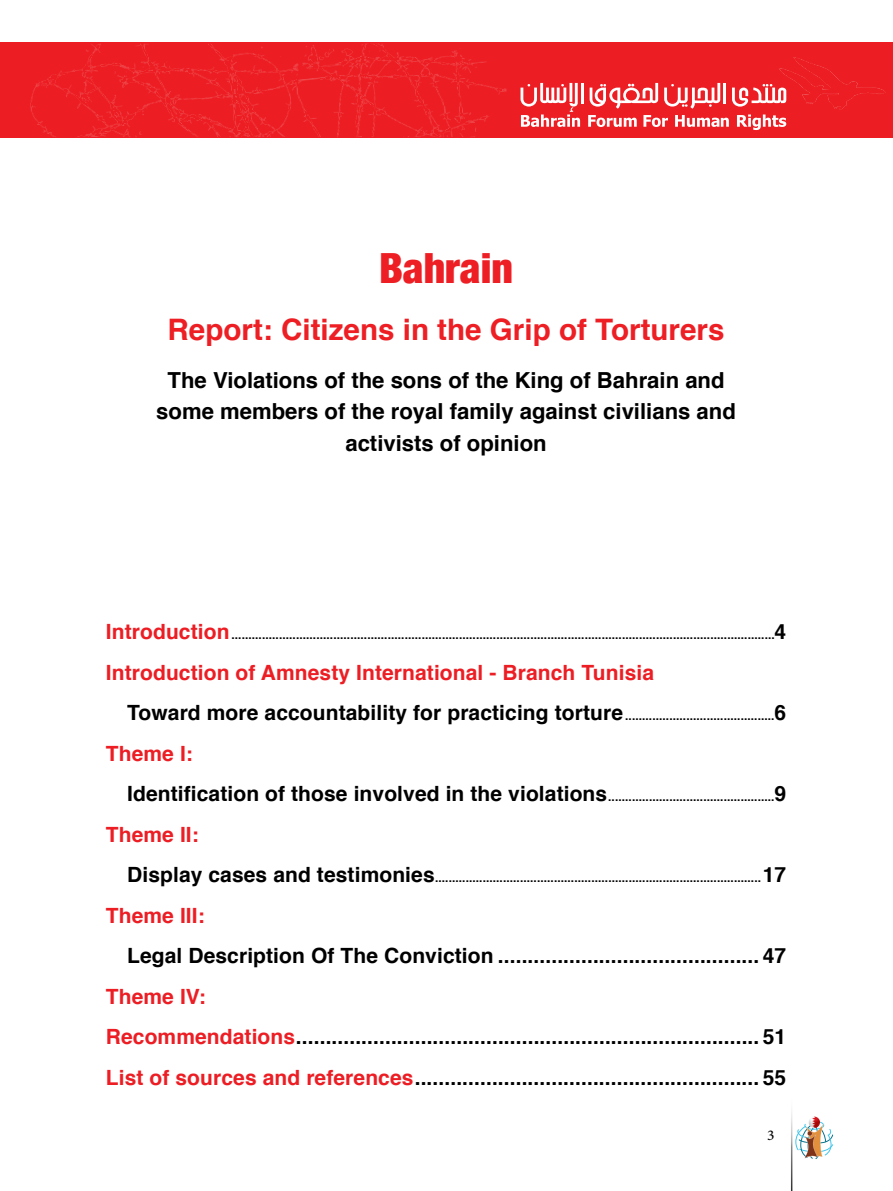
<style>
.page{position:relative;width:893px;height:1191px;background:#fff}
.page>*{position:absolute;margin:0;border:0;box-sizing:border-box;transform-origin:0 0}
.t1{font:900 condensed 41.55px "Helvetica Neue";color:#ed1f24}
.t2{font:700 29.55px "Helvetica";color:#ed1f24}
.t3{font:700 22.05px/31.3px "Helvetica";color:#000;text-align:center}
.t4{font:700 21px/40.5px "Helvetica";letter-spacing:.005em;color:#000}
.t5{font:700 21px "Helvetica";letter-spacing:.005em;color:#ed1d24}
.t6{font:21px "Adobe Arabic";color:#000}
.t7{font:700 12px "Helvetica";color:#000}
.s1{font-size:21px;color:#ed1d24}
.s2{font-size:21px}
.s3{font-size:12px}
.s4{color:#ed1d24}
</style>
<div class="page">
<div style="left:0;top:43px;width:893px;height:95px;background:#ed1d24"></div>
<hr style="left:581px;top:83px;width:3px;height:20px;background:#fff">
<svg style="left:590px;top:83px;width:68px;height:26px"></svg>
<svg style="left:664px;top:83px;width:56px;height:26px"></svg>
<hr style="left:723px;top:83px;width:3px;height:20px;background:#fff">
<svg style="left:732px;top:84px;width:44px;height:23px"></svg>
<svg style="left:520px;top:83px;width:60px;height:44px"></svg>
<svg style="left:588px;top:115px;width:49px;height:12px"></svg>
<svg style="left:643px;top:115px;width:25px;height:12px"></svg>
<svg style="left:675px;top:115px;width:54px;height:12px"></svg>
<svg style="left:737px;top:114px;width:49px;height:16px"></svg>
<img style="left:30px;top:44px;width:477px;height:93px">
<img style="left:776px;top:57px;width:110px;height:53px">
<svg style="left:795px;top:1116px;width:38px;height:43px"></svg>
<h1 class="t1" style="left:379px;top:234px;width:136px">Bahrain</h1>
<h2 class="t2" style="left:168px;top:306px;width:558px">Report: Citizens in the Grip of Torturers</h2>
<h3 class="t3" style="left:156px;top:365px;width:581px">The Violations of the sons of the King of Bahrain and some members of the royal family against civilians and activists of opinion</h3>
<p class="t7" style="left:106px;top:625px;width:682px"><span class="s1">Introduction</span> ................................................................................................................................................................<span class="s2">4</span></p>
<h3 class="t5" style="left:106px;top:655px;width:550px">Introduction of Amnesty International - Branch Tunisia</h3>
<h3 class="t4" style="left:127px;top:692px;width:661px">Toward more accountability for practicing torture <span class="s3">............................................</span>6</h3>
<h3 class="t5" style="left:106px;top:736px;width:89px">Theme I:</h3>
<p class="t7" style="left:127px;top:787px;width:661px"><span class="s2">Identification of those involved in the violations</span>.................................................<span class="s2">9</span></p>
<h3 class="t5" style="left:106px;top:817px;width:95px">Theme II:</h3>
<p class="t7" style="left:127px;top:868px;width:661px"><span class="s2">Display cases and testimonies</span>................................................................................................<span class="s2">17</span></p>
<h3 class="t5" style="left:106px;top:898px;width:100px">Theme III:</h3>
<h3 class="t4" style="left:127px;top:935px;width:661px">Legal Description Of The Conviction ............................................ 47</h3>
<h3 class="t4" style="left:106px;top:976px;width:682px"><span class="s4">Theme IV:<br>Recommendations</span>.............................................................................. 51<br><span class="s4">List of sources and references</span>.......................................................... 55</h3>
<h3 class="t6" style="left:767px;top:1120px;width:9px">3</h3>
</div>
